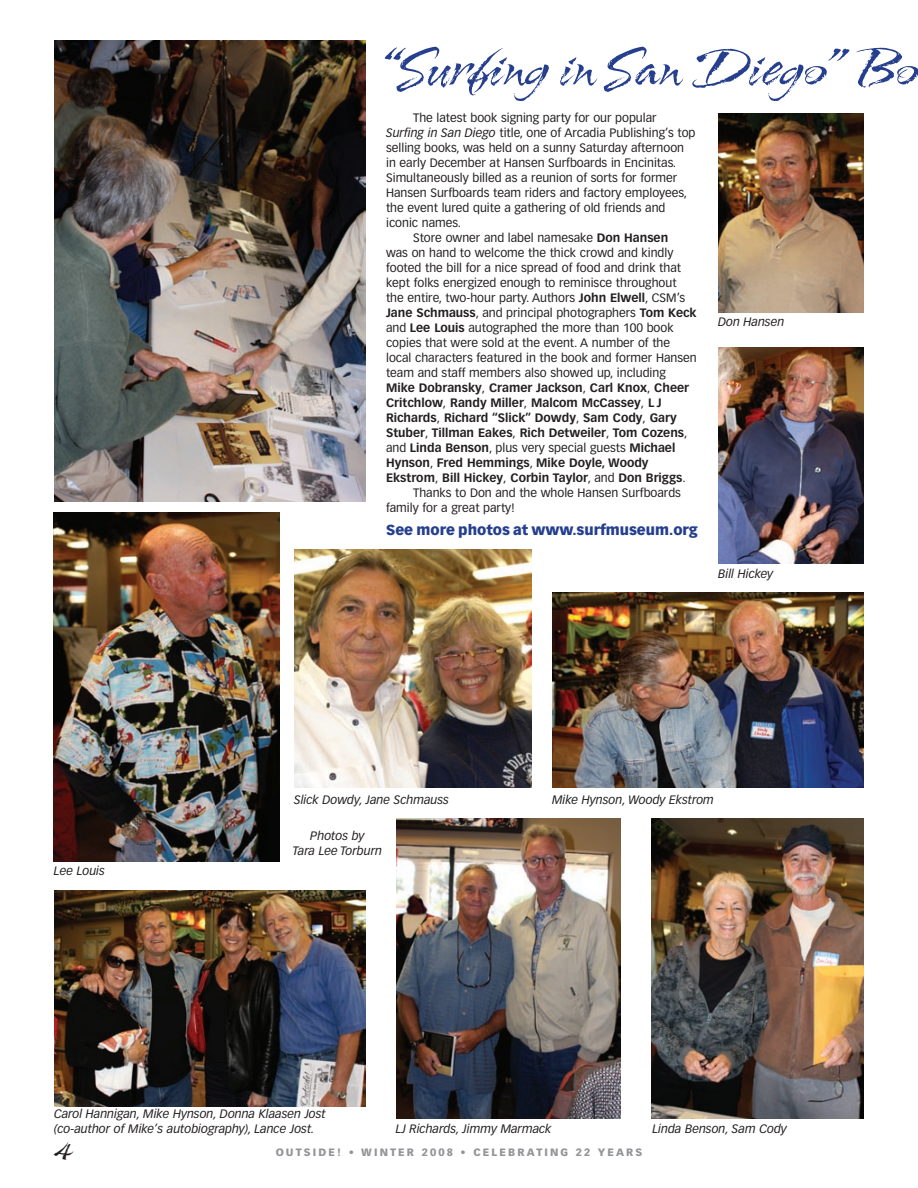
<style>
.page{position:relative;width:918px;height:1188px;background:#fff}
.page>*{position:absolute;margin:0;border:0;box-sizing:border-box;transform-origin:0 0}
.t1{font:63px "Arid ITC";letter-spacing:-.015em;color:#253f8e}
.t2{font:36px "Arid ITC";color:#231f20}
.t3{font:900 14.25px "Vectora LT";color:#253f8e}
.t4{font:12px "Vectora LT";color:#231f20}
.t5{font:700 12px "Vectora LT";color:#231f20}
.t6{font:italic 12px/15px "Vectora LT";color:#231f20;text-align:center}
.t7{font:900 10.5px "Vectora LT";letter-spacing:.2em;color:#939598}
.s1{font-style:italic}
.s2{font-weight:700}
.s3{font-weight:400}
</style>
<div class="page">
<img style="left:652px;top:818px;width:212px;height:300px">
<img style="left:54px;top:513px;width:226px;height:348px">
<img style="left:54px;top:40px;width:312px;height:461px">
<img style="left:294px;top:549px;width:238px;height:239px">
<img style="left:718px;top:113px;width:146px;height:200px">
<img style="left:396px;top:818px;width:224px;height:300px">
<img style="left:552px;top:593px;width:312px;height:195px">
<img style="left:718px;top:348px;width:146px;height:216px">
<img style="left:54px;top:890px;width:312px;height:216px">
<h1 class="t1" style="left:386px;top:34px;width:535px">“Surfing in San Diego” Bo</h1>
<p class="t4" style="left:413px;top:111px;width:245px">The latest book signing party for our popular</p>
<p class="t4" style="left:386px;top:126px;width:311px"><span class="s1">Surfing in San Diego</span> title, one of Arcadia Publishing’s top</p>
<p class="t4" style="left:386px;top:141px;width:300px">selling books, was held on a sunny Saturday afternoon</p>
<p class="t4" style="left:386px;top:156px;width:292px">in early December at Hansen Surfboards in Encinitas.</p>
<p class="t4" style="left:386px;top:171px;width:293px">Simultaneously billed as a reunion of sorts for former</p>
<p class="t4" style="left:386px;top:186px;width:303px">Hansen Surfboards team riders and factory employees,</p>
<p class="t4" style="left:386px;top:201px;width:281px">the event lured quite a gathering of old friends and</p>
<p class="t4" style="left:386px;top:216px;width:77px">iconic names.</p>
<p class="t4" style="left:413px;top:231px;width:257px">Store owner and label namesake <span class="s2">Don Hansen</span></p>
<p class="t4" style="left:386px;top:246px;width:289px">was on hand to welcome the thick crowd and kindly</p>
<p class="t4" style="left:386px;top:261px;width:296px">footed the bill for a nice spread of food and drink that</p>
<p class="t4" style="left:386px;top:276px;width:292px">kept folks energized enough to reminisce throughout</p>
<p class="t4" style="left:386px;top:291px;width:301px">the entire, two-hour party. Authors <span class="s2">John Elwell</span>, CSM’s</p>
<p class="t4" style="left:386px;top:306px;width:312px"><span class="s2">Jane Schmauss</span>, and principal photographers <span class="s2">Tom Keck</span></p>
<p class="t4" style="left:386px;top:321px;width:289px">and <span class="s2">Lee Louis</span> autographed the more than 100 book</p>
<p class="t4" style="left:386px;top:336px;width:286px">copies that were sold at the event. A number of the</p>
<p class="t4" style="left:386px;top:351px;width:312px">local characters featured in the book and former Hansen</p>
<p class="t4" style="left:386px;top:366px;width:281px">team and staff members also showed up, including</p>
<p class="t5" style="left:386px;top:381px;width:305px">Mike Dobransky<span class="s3">,</span> Cramer Jackson<span class="s3">,</span> Carl Knox<span class="s3">,</span> Cheer</p>
<p class="t5" style="left:386px;top:396px;width:277px">Critchlow<span class="s3">,</span> Randy Miller<span class="s3">,</span> Malcom McCassey<span class="s3">,</span> L J</p>
<p class="t5" style="left:386px;top:411px;width:292px">Richards<span class="s3">,</span> Richard “Slick” Dowdy<span class="s3">,</span> Sam Cody<span class="s3">,</span> Gary</p>
<p class="t5" style="left:386px;top:426px;width:303px">Stuber<span class="s3">,</span> Tillman Eakes<span class="s3">,</span> Rich Detweiler<span class="s3">,</span> Tom Cozens<span class="s3">,</span></p>
<p class="t4" style="left:386px;top:441px;width:291px">and <span class="s2">Linda Benson</span>, plus very special guests <span class="s2">Michael</span></p>
<p class="t5" style="left:386px;top:456px;width:264px">Hynson<span class="s3">,</span> Fred Hemmings<span class="s3">,</span> Mike Doyle, Woody</p>
<p class="t5" style="left:386px;top:471px;width:301px">Ekstrom<span class="s3">,</span> Bill Hickey<span class="s3">,</span> Corbin Taylor<span class="s3">, and</span> Don Briggs<span class="s3">.</span></p>
<p class="t4" style="left:413px;top:486px;width:269px">Thanks to Don and the whole Hansen Surfboards</p>
<p class="t4" style="left:386px;top:501px;width:130px">family for a great party!</p>
<p class="t6" style="left:718px;top:315px;width:68px">Don Hansen</p>
<p class="t3" style="left:386px;top:521px;width:313px">See more photos at www.surfmuseum.org</p>
<p class="t6" style="left:718px;top:566px;width:57px">Bill Hickey</p>
<p class="t6" style="left:294px;top:793px;width:156px">Slick Dowdy, Jane Schmauss</p>
<p class="t6" style="left:552px;top:793px;width:163px">Mike Hynson, Woody Ekstrom</p>
<p class="t6" style="left:54px;top:863px;width:53px">Lee Louis</p>
<p class="t6" style="left:293px;top:828px;width:91px">Photos by<br>Tara Lee Torburn</p>
<p class="t6" style="left:54px;top:1107px;width:273px;text-align:left">Carol Hannigan, Mike Hynson, Donna Klaasen Jost (co-author of Mike’s autobiography), Lance Jost.</p>
<p class="t6" style="left:396px;top:1122px;width:157px">LJ Richards, Jimmy Marmack</p>
<p class="t6" style="left:652px;top:1122px;width:136px">Linda Benson, Sam Cody</p>
<h2 class="t2" style="left:54px;top:1130px;width:19px">4</h2>
<p class="t7" style="left:276px;top:1146px;width:367px">Outside! • WI NTE R 2008 • CE LE BRATI NG 22 YE ARS</p>
</div>
